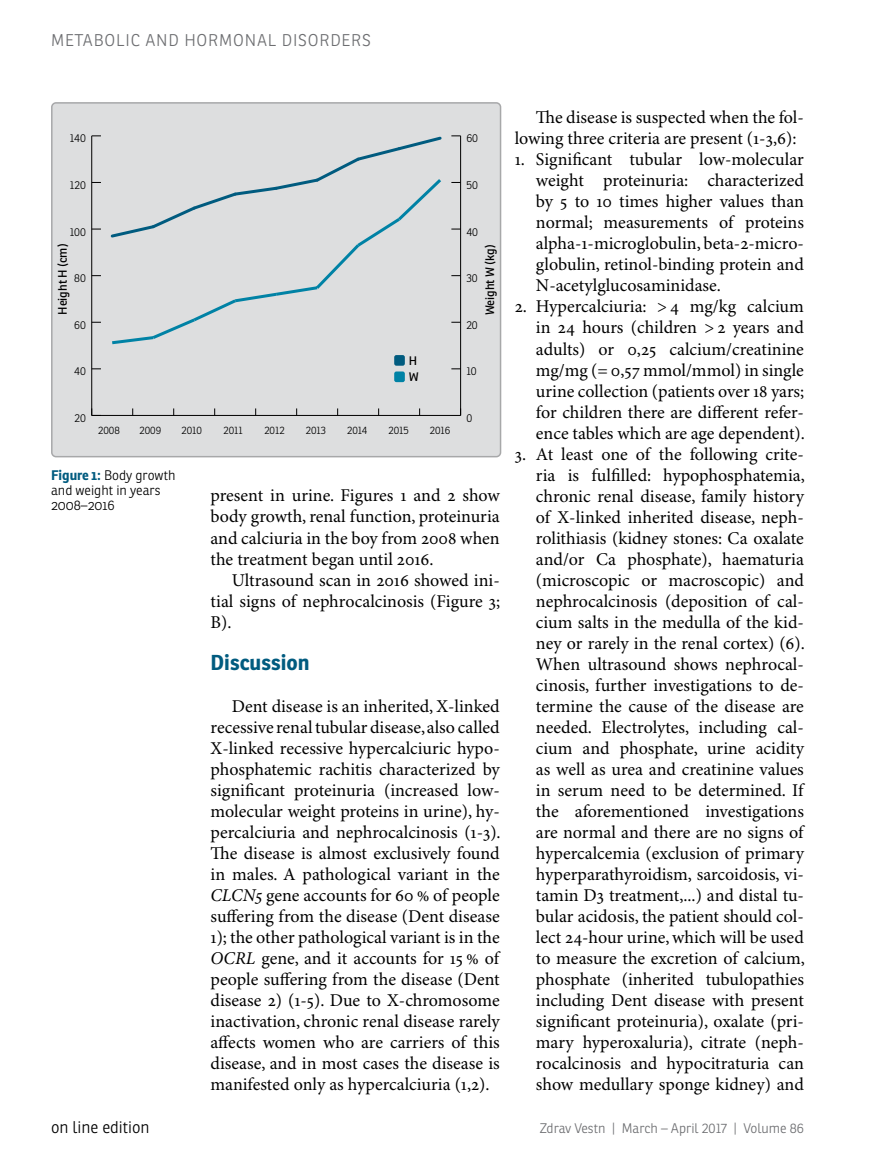
<style>
.page{position:relative;width:872px;height:1166px;background:#fff}
.page>*{position:absolute;margin:0;border:0;box-sizing:border-box;transform-origin:0 0}
.t1{font:700 21px "Ronnia";color:#005b7f}
.t2{font:18px/21px "Minion Pro";color:#000;text-align:justify}
.t3{font:300 16.5px "Ronnia";letter-spacing:.05em;color:#6d6e71}
.t4{font:300 16.5px "Ronnia";color:#000}
.t5{font:300 13.5px/15px "Ronnia";color:#000}
.t6{font:300 13.5px "Ronnia";color:#6d6e71}
.t7{font:12px/16.5px "Ronnia";color:#000}
.t8{font:300 11.1px "Ronnia";color:#000}
.t9{font:300 10.5px "Ronnia";color:#000}
.s1{font-weight:700;color:#005b7f}
.s2{font-style:italic}
</style>
<div class="page">
<div style="left:52px;top:103px;width:448px;height:353px;background:#dddedf;border-radius:4px"></div>
<div style="left:51px;top:102px;width:450px;height:355px;border:2px solid #6d6e71;border-radius:4px"></div>
<hr style="left:92px;top:415px;width:368px;height:1px;background:#000">
<hr style="left:91px;top:136px;width:1px;height:279px;background:#000">
<svg style="left:91px;top:408px;width:10px;height:8px"></svg>
<hr style="left:460px;top:136px;width:1px;height:279px;background:#000">
<svg style="left:110px;top:136px;width:332px;height:209px"></svg>
<div style="left:394px;top:355px;width:11px;height:10px;background:#005b7f;border-radius:2px"></div>
<div style="left:394px;top:371px;width:11px;height:11px;background:#0082a5;border-radius:2px"></div>
<p class="t3" style="left:51px;top:30px;width:320px">Metabolic and hormonal disorders</p>
<p class="t8" style="left:70px;top:131px;width:18px">140</p>
<p class="t8" style="left:466px;top:131px;width:13px">60</p>
<p class="t8" style="left:70px;top:178px;width:17px">120</p>
<p class="t8" style="left:466px;top:178px;width:13px">50</p>
<p class="t8" style="left:70px;top:225px;width:18px">100</p>
<p class="t8" style="left:466px;top:225px;width:13px">40</p>
<p class="t7" style="left:54px;top:315px;width:73px;rotate:-90deg">Height H (cm)</p>
<p class="t7" style="left:481px;top:315px;width:72px;rotate:-90deg">Weight W (kg)</p>
<p class="t8" style="left:74px;top:271px;width:13px">80</p>
<p class="t8" style="left:466px;top:271px;width:13px">30</p>
<p class="t8" style="left:74px;top:318px;width:13px">60</p>
<p class="t8" style="left:466px;top:318px;width:13px">20</p>
<p class="t8" style="left:74px;top:364px;width:13px">40</p>
<p class="t7" style="left:409px;top:352px;width:12px">H<br>W</p>
<p class="t8" style="left:466px;top:364px;width:12px">10</p>
<p class="t8" style="left:75px;top:411px;width:13px">20</p>
<p class="t8" style="left:466px;top:411px;width:7px">0</p>
<p class="t9" style="left:98px;top:423px;width:23px">2008</p>
<p class="t9" style="left:139px;top:423px;width:23px">2009</p>
<p class="t9" style="left:181px;top:423px;width:22px">2010</p>
<p class="t9" style="left:223px;top:423px;width:21px">2011</p>
<p class="t9" style="left:264px;top:423px;width:22px">2012</p>
<p class="t9" style="left:306px;top:423px;width:22px">2013</p>
<p class="t9" style="left:347px;top:423px;width:22px">2014</p>
<p class="t9" style="left:388px;top:423px;width:22px">2015</p>
<p class="t9" style="left:430px;top:423px;width:22px">2016</p>
<p class="t5" style="left:51px;top:468px;width:126px"><span class="s1">Figure 1:</span> Body growth and weight in years<br>2008–2016</p>
<p class="t2" style="left:210px;top:486px;width:291px">present in urine. Figures 1 and 2 show body growth, renal function, proteinuria and calciuria in the boy from 2008 when the treatment began until 2016.</p>
<p class="t2" style="left:210px;top:570px;width:291px;text-indent:21px">Ultrasound scan in 2016 showed ini&shy;tial signs of nephrocalcinosis (Figure 3; B).</p>
<p class="t1" style="left:210px;top:648px;width:101px">Discussion</p>
<p class="t2" style="left:210px;top:696px;width:292px;text-indent:21px">Dent disease is an inherited, X-linked recessive renal tubular disease, also called X-linked recessive hypercalciuric hypo&shy;phosphatemic rachitis characterized by significant proteinuria (increased low&shy;molecular weight proteins in urine), hy&shy;percalciuria and nephrocalcinosis (1-3).<br>The disease is almost exclusively found in males. A pathological variant in the <span class="s2">CLCN5</span> gene accounts for 60 % of people suffering from the disease (Dent disease 1); the other pathological variant is in the <span class="s2">OCRL</span> gene, and it accounts for 15 % of people suffering from the disease (Dent disease 2) (1-5). Due to X-chromosome inactivation, chronic renal disease rarely affects women who are carriers of this disease, and in most cases the disease is manifested only as hypercalciuria (1,2).</p>
<p class="t2" style="left:514px;top:108px;width:291px;text-indent:21px">The disease is suspected when the fol&shy;lowing three criteria are present (1-3,6):</p>
<p class="t2" style="left:536px;top:150px;width:269px;text-indent:-21px">1. Significant tubular low-molecular weight proteinuria: characterized by 5 to 10 times higher values than normal; measurements of proteins alpha-1-microglobulin, beta-2-micro&shy;globulin, retinol-binding protein and N-acetylglucosaminidase.</p>
<p class="t2" style="left:536px;top:297px;width:270px;text-indent:-21px">2. Hypercalciuria: &gt; 4 mg/kg calcium in 24 hours (children &gt; 2 years and adults) or 0,25 calcium/creatinine mg/mg (= 0,57 mmol/mmol) in single urine collection (patients over 18 yars; for children there are different refer&shy;ence tables which are age dependent).</p>
<p class="t2" style="left:536px;top:444px;width:270px;text-indent:-21px">3. At least one of the following crite&shy;ria is fulfilled: hypophosphatemia, chronic renal disease, family history of X-linked inherited disease, neph&shy;rolithiasis (kidney stones: Ca oxalate and/or Ca phosphate), haematuria (microscopic or macroscopic) and nephrocalcinosis (deposition of cal&shy;cium salts in the medulla of the kid&shy;ney or rarely in the renal cortex) (6).<br>When ultrasound shows nephrocal&shy;cinosis, further investigations to de&shy;termine the cause of the disease are needed. Electrolytes, including cal&shy;cium and phosphate, urine acidity as well as urea and creatinine values in serum need to be determined. If the aforementioned investigations are normal and there are no signs of hypercalcemia (exclusion of primary hyperparathyroidism, sarcoidosis, vi&shy;tamin D3 treatment,...) and distal tu&shy;bular acidosis, the patient should col&shy;lect 24-hour urine, which will be used to measure the excretion of calcium, phosphate (inherited tubulopathies including Dent disease with present significant proteinuria), oxalate (pri&shy;mary hyperoxaluria), citrate (neph&shy;rocalcinosis and hypocitraturia can show medullary sponge kidney) and</p>
<p class="t4" style="left:51px;top:1116px;width:100px">on line edition</p>
<p class="t6" style="left:539px;top:1119px;width:266px">Zdrav Vestn | March – April 2017 | Volume 86</p>
</div>
